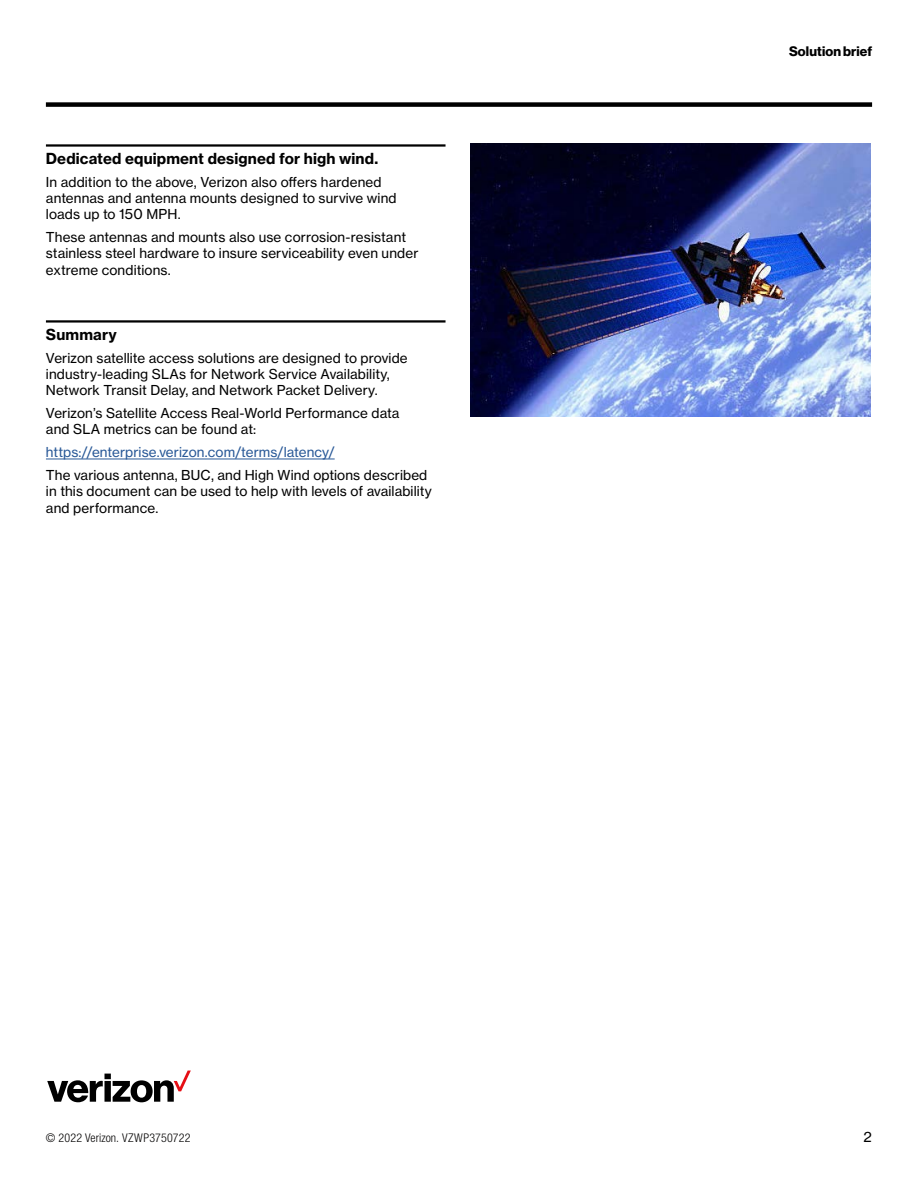
<style>
.page{position:relative;width:918px;height:1188px;background:#fff}
.page>*{position:absolute;margin:0;border:0;box-sizing:border-box;transform-origin:0 0}
.t1{font:700 15px "Verizon NHGTX";letter-spacing:.01em;color:#000}
.t2{font:13.5px/16.2px "Verizon NHGTX";letter-spacing:.01em;color:#000}
.t3{font:13.5px "Verizon NHGTX";letter-spacing:.005em;color:#285897}
.t4{font:700 13.5px "Verizon NHGDS";letter-spacing:.01em;color:#000}
.t5{font:300 condensed 12px "Helvetica Neue LT Std";letter-spacing:.015em;color:#040303}
</style>
<div class="page">
<svg style="left:47px;top:1071px;width:144px;height:31px"></svg>
<hr style="left:46px;top:144px;width:400px;height:3px;background:#000">
<hr style="left:46px;top:320px;width:400px;height:3px;background:#000">
<hr style="left:46px;top:459px;width:289px;height:1px;background:#285897">
<div style="left:46px;top:102px;width:826px;height:5px;background:#000"></div>
<img style="left:471px;top:144px;width:399px;height:273px">
<p class="t1" style="left:46px;top:149px;width:334px">Dedicated equipment designed for high wind.</p>
<p class="t2" style="left:46px;top:174px;width:352px">In addition to the above, Verizon also offers hardened antennas and antenna mounts designed to survive wind loads up to 150 MPH.</p>
<p class="t2" style="left:46px;top:229px;width:374px">These antennas and mounts also use corrosion-resistant stainless steel hardware to insure serviceability even under extreme conditions.</p>
<p class="t1" style="left:46px;top:325px;width:72px">Summary</p>
<p class="t2" style="left:46px;top:349px;width:363px">Verizon satellite access solutions are designed to provide industry-leading SLAs for Network Service Availability,<br>Network Transit Delay, and Network Packet Delivery.</p>
<p class="t2" style="left:46px;top:405px;width:355px">Verizon’s Satellite Access Real-World Performance data and SLA metrics can be found at:</p>
<p class="t3" style="left:46px;top:444px;width:290px">https://enterprise.verizon.com/terms/latency/</p>
<p class="t2" style="left:46px;top:467px;width:388px">The various antenna, BUC, and High Wind options described in this document can be used to help with levels of availability and performance.</p>
<p class="t5" style="left:46px;top:1131px;width:146px">© 2022 Verizon. VZWP3750722</p>
<p class="t4" style="left:789px;top:43px;width:85px">Solution brief</p>
<p class="t2" style="left:864px;top:1129px;width:10px">2</p>
</div>
